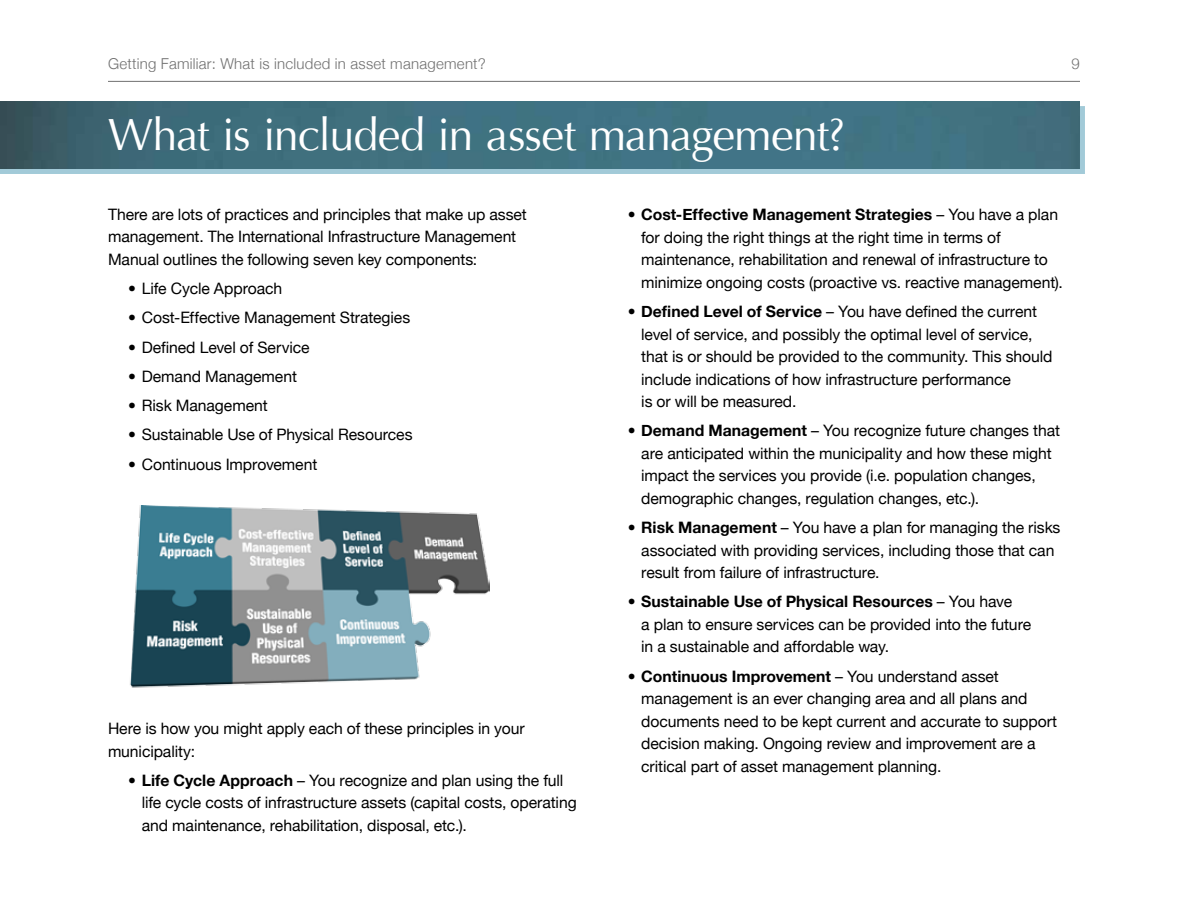
<style>
.page{position:relative;width:1188px;height:918px;background:#fff}
.page>*{position:absolute;margin:0;border:0;box-sizing:border-box;transform-origin:0 0}
.t1{font:45px "Optima";letter-spacing:-.025em;color:#fff}
.t2{font:15.75px/22.5px "Helvetica Neue";letter-spacing:-.005em;color:#000}
.t3{font:300 15px "Helvetica Neue";letter-spacing:.015em;color:#707070}
.s1{font-weight:700}
</style>
<div class="page">
<hr style="left:108px;top:81px;width:972px;height:1px;background:#707070">
<div style="left:0;top:106px;width:1085px;height:68px;background:#a2cad8"></div>
<img style="left:0;top:101px;width:1080px;height:68px">
<img style="left:130px;top:506px;width:359px;height:182px">
<p class="t3" style="left:108px;top:54px;width:379px">Getting Familiar: What is included in asset management?</p>
<p class="t3" style="left:1072px;top:54px;width:10px">9</p>
<h1 class="t1" style="left:108px;top:109px;width:739px">What is included in asset management?</h1>
<p class="t2" style="left:108px;top:203px;width:420px">There are lots of practices and principles that make up asset management. The International Infrastructure Management<br>Manual outlines the following seven key components:</p>
<p class="t2" style="left:128px;top:277px;width:156px">• Life Cycle Approach</p>
<p class="t2" style="left:128px;top:306px;width:283px">• Cost-Effective Management Strategies</p>
<p class="t2" style="left:128px;top:336px;width:183px">• Defined Level of Service</p>
<p class="t2" style="left:128px;top:365px;width:170px">• Demand Management</p>
<p class="t2" style="left:128px;top:394px;width:141px">• Risk Management</p>
<p class="t2" style="left:128px;top:423px;width:286px">• Sustainable Use of Physical Resources</p>
<p class="t2" style="left:128px;top:453px;width:191px">• Continuous Improvement</p>
<p class="t2" style="left:108px;top:717px;width:418px">Here is how you might apply each of these principles in your municipality:</p>
<p class="t2" style="left:142px;top:769px;width:436px;text-indent:-13px">• <span class="s1">Life Cycle Approach</span> – You recognize and plan using the full life cycle costs of infrastructure assets (capital costs, operating and maintenance, rehabilitation, disposal, etc.).</p>
<p class="t2" style="left:641px;top:203px;width:423px;text-indent:-13px">• <span class="s1">Cost-Effective Management Strategies</span> – You have a plan for doing the right things at the right time in terms of maintenance, rehabilitation and renewal of infrastructure to minimize ongoing costs (proactive vs. reactive management).</p>
<p class="t2" style="left:641px;top:300px;width:413px;text-indent:-13px">• <span class="s1">Defined Level of Service</span> – You have defined the current level of service, and possibly the optimal level of service, that is or should be provided to the community. This should include indications of how infrastructure performance<br>is or will be measured.</p>
<p class="t2" style="left:641px;top:419px;width:420px;text-indent:-13px">• <span class="s1">Demand Management</span> – You recognize future changes that are anticipated within the municipality and how these might impact the services you provide (i.e. population changes, demographic changes, regulation changes, etc.).</p>
<p class="t2" style="left:641px;top:516px;width:421px;text-indent:-13px">• <span class="s1">Risk Management</span> – You have a plan for managing the risks associated with providing services, including those that can result from failure of infrastructure.</p>
<p class="t2" style="left:641px;top:590px;width:392px;text-indent:-13px">• <span class="s1">Sustainable Use of Physical Resources</span> – You have<br>a plan to ensure services can be provided into the future in a sustainable and affordable way.</p>
<p class="t2" style="left:641px;top:665px;width:418px;text-indent:-13px">• <span class="s1">Continuous Improvement</span> – You understand asset management is an ever changing area and all plans and documents need to be kept current and accurate to support decision making. Ongoing review and improvement are a critical part of asset management planning.</p>
</div>
